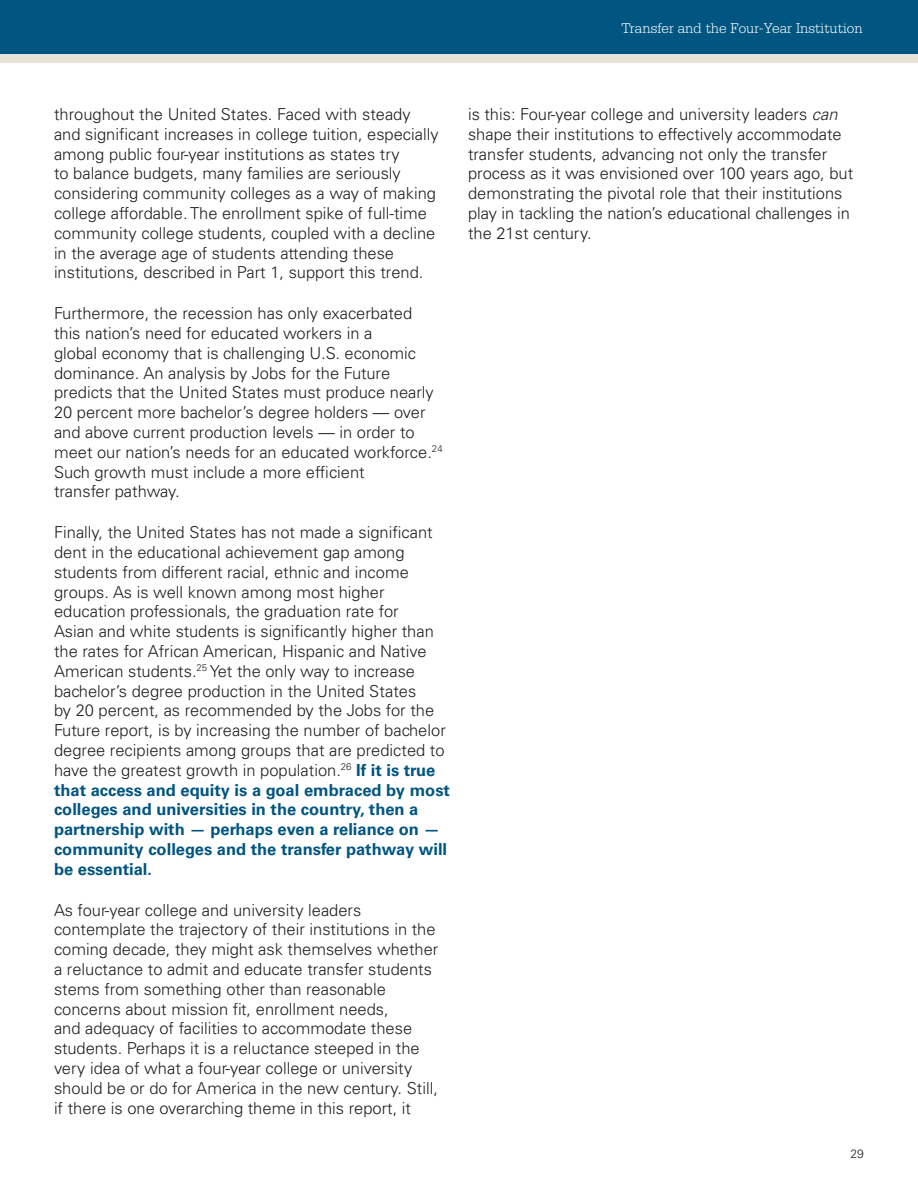
<style>
.page{position:relative;width:918px;height:1188px;background:#fff}
.page>*{position:absolute;margin:0;border:0;box-sizing:border-box;transform-origin:0 0}
.t1{font:300 16.5px/19.8px "Univers LT Std";color:#231f20}
.t2{font:300 15px "Serifa Std";color:#fff}
.t3{font:300 12px "Univers LT Std";color:#231f20}
.s1{font-weight:700;color:#005581}
.s2{font-style:italic}
</style>
<div class="page">
<div style="left:0;top:26px;width:918px;height:37px;background:#e8e1d6"></div>
<div style="left:0;top:0;width:918px;height:54px;background:#005581"></div>
<p class="t2" style="left:622px;top:20px;width:243px">Transfer and the Four-Year Institution</p>
<p class="t1" style="left:54px;top:104px;width:386px">throughout the United States. Faced with steady and significant increases in college tuition, especially among public four-year institutions as states try<br>to balance budgets, many families are seriously considering community colleges as a way of making college affordable. The enrollment spike of full-time community college students, coupled with a decline in the average age of students attending these institutions, described in Part 1, support this trend.</p>
<p class="t1" style="left:54px;top:303px;width:390px">Furthermore, the recession has only exacerbated this nation’s need for educated workers in a<br>global economy that is challenging U.S. economic dominance. An analysis by Jobs for the Future predicts that the United States must produce nearly 20 percent more bachelor’s degree holders — over and above current production levels — in order to meet our nation’s needs for an educated workforce.<sup>24<br></sup>Such growth must include a more efficient<br>transfer pathway.</p>
<p class="t1" style="left:54px;top:522px;width:398px">Finally, the United States has not made a significant dent in the educational achievement gap among students from different racial, ethnic and income groups. As is well known among most higher education professionals, the graduation rate for<br>Asian and white students is significantly higher than the rates for African American, Hispanic and Native American students.<sup>25</sup> Yet the only way to increase bachelor’s degree production in the United States<br>by 20 percent, as recommended by the Jobs for the Future report, is by increasing the number of bachelor degree recipients among groups that are predicted to have the greatest growth in population.<sup>26</sup> <span class="s1">If it is true that access and equity is a goal embraced by most colleges and universities in the country, then a partnership with — perhaps even a reliance on — community colleges and the transfer pathway will be essential.</span></p>
<p class="t1" style="left:54px;top:900px;width:386px">As four-year college and university leaders contemplate the trajectory of their institutions in the coming decade, they might ask themselves whether a reluctance to admit and educate transfer students stems from something other than reasonable concerns about mission fit, enrollment needs,<br>and adequacy of facilities to accommodate these students. Perhaps it is a reluctance steeped in the very idea of what a four-year college or university should be or do for America in the new century. Still, if there is one overarching theme in this report, it</p>
<p class="t1" style="left:468px;top:104px;width:387px">is this: Four-year college and university leaders <span class="s2">can </span>shape their institutions to effectively accommodate transfer students, advancing not only the transfer process as it was envisioned over 100 years ago, but demonstrating the pivotal role that their institutions play in tackling the nation’s educational challenges in the 21st century.</p>
<p class="t3" style="left:851px;top:1146px;width:15px">29</p>
</div>
